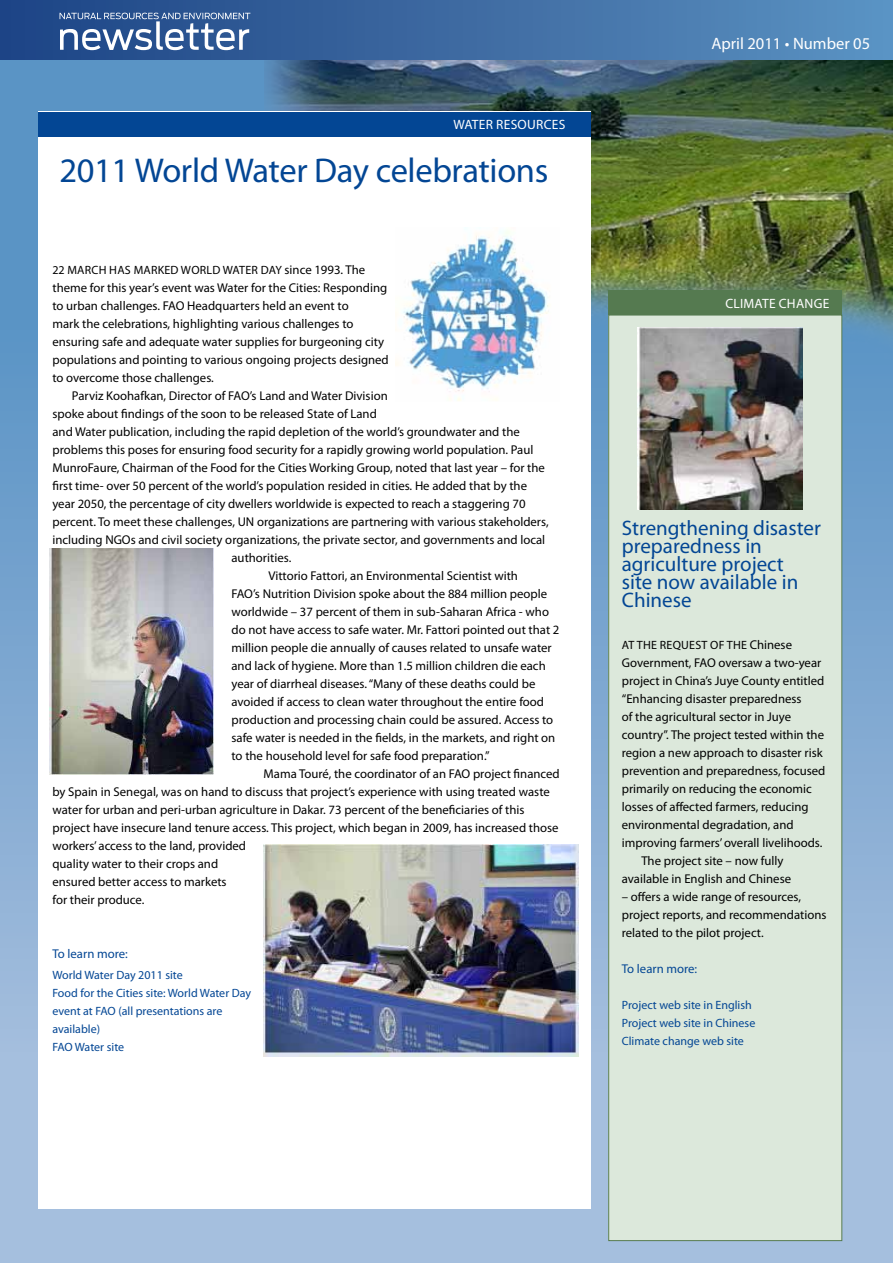
<style>
.page{position:relative;width:893px;height:1263px;background:#fff}
.page>*{position:absolute;margin:0;border:0;box-sizing:border-box;transform-origin:0 0}
.t1{font:34.5px "Myriad Pro";letter-spacing:-.01em;color:#034694}
.t2{font:21px/18px "Myriad Pro";color:#034694}
.t3{font:16.5px "Myriad Pro";color:#fff}
.t4{font:13.5px "Myriad Pro";letter-spacing:.02em;color:#fff}
.t5{font:12.75px/18px "Myriad Pro";color:#000}
.t6{font:12.75px "Myriad Pro";color:#034694}
.t7{font:12px/18px "Myriad Pro";color:#034694}
.t8{font:12px "Myriad Pro";letter-spacing:.01em;color:#000}
.s1{font-size:12px}
</style>
<div class="page">
<div style="left:0;top:59px;width:893px;height:1204px;background:linear-gradient(to bottom,#4d8cc1,#adc3e0)"></div>
<img style="left:264px;top:60px;width:629px;height:328px">
<div style="left:0;top:0;width:893px;height:60px;background:linear-gradient(to right,#1e4484,#5b92c1)"></div>
<div style="left:38px;top:112px;width:553px;height:1097px;background:#fff"></div>
<div style="left:38px;top:112px;width:553px;height:24px;background:#034694"></div>
<div style="left:609px;top:315px;width:233px;height:925px;background:#dce8db"></div>
<div style="left:608px;top:315px;width:234px;height:926px;border:1px solid #557a50"></div>
<div style="left:608px;top:291px;width:234px;height:24px;background:#557a50"></div>
<svg style="left:60px;top:13px;width:190px;height:37px"></svg>
<img style="left:395px;top:231px;width:155px;height:170px">
<img style="left:49px;top:549px;width:165px;height:226px">
<img style="left:264px;top:845px;width:315px;height:211px">
<img style="left:638px;top:328px;width:164px;height:182px">
<p class="t4" style="left:453px;top:116px;width:19px">WATER</p>
<p class="t4" style="left:496px;top:116px;width:9px">RESOURCES</p>
<h1 class="t1" style="left:60px;top:149px;width:490px">2011 World Water Day celebrations</h1>
<p class="t5" style="left:52px;top:260px;width:338px;text-indent:208px"><span class="s1">Day</span> since 1993. The theme for this year’s event was Water for the Cities: Responding to urban challenges. FAO Headquarters held an event to<br>mark the celebrations, highlighting various challenges to ensuring safe and adequate water supplies for burgeoning city populations and pointing to various ongoing projects designed to overcome those challenges.</p>
<p class="t5" style="left:72px;top:386px;width:317px">Parviz Koohafkan, Director of FAO’s Land and Water Division</p>
<p class="t5" style="left:52px;top:404px;width:326px">spoke about findings of the soon to be released State of Land</p>
<p class="t5" style="left:52px;top:422px;width:469px">and Water publication, including the rapid depletion of the world’s groundwater and the</p>
<p class="t5" style="left:52px;top:440px;width:482px">problems this poses for ensuring food security for a rapidly growing world population. Paul</p>
<p class="t5" style="left:52px;top:458px;width:494px">MunroFaure, Chairman of the Food for the Cities Working Group, noted that last year – for the</p>
<p class="t5" style="left:52px;top:476px;width:476px">first time- over 50 percent of the world’s population resided in cities. He added that by the</p>
<p class="t5" style="left:52px;top:494px;width:475px">year 2050, the percentage of city dwellers worldwide is expected to reach a staggering 70</p>
<p class="t5" style="left:52px;top:512px;width:498px">percent. To meet these challenges, UN organizations are partnering with various stakeholders,</p>
<p class="t5" style="left:52px;top:530px;width:494px">including NGOs and civil society organizations, the private sector, and governments and local</p>
<p class="t5" style="left:231px;top:548px;width:61px">authorities.</p>
<p class="t5" style="left:268px;top:566px;width:251px">Vittorio Fattori, an Environmental Scientist with</p>
<p class="t5" style="left:231px;top:584px;width:317px">FAO’s Nutrition Division spoke about the 884 million people</p>
<p class="t5" style="left:231px;top:602px;width:319px">worldwide – 37 percent of them in sub-Saharan Africa - who</p>
<p class="t5" style="left:231px;top:620px;width:329px">do not have access to safe water. Mr. Fattori pointed out that 2</p>
<p class="t5" style="left:231px;top:638px;width:322px">million people die annually of causes related to unsafe water</p>
<p class="t5" style="left:231px;top:656px;width:316px">and lack of hygiene. More than 1.5 million children die each</p>
<p class="t5" style="left:231px;top:674px;width:305px">year of diarrheal diseases. “Many of these deaths could be</p>
<p class="t5" style="left:231px;top:692px;width:314px">avoided if access to clean water throughout the entire food</p>
<p class="t5" style="left:231px;top:710px;width:323px">production and processing chain could be assured. Access to</p>
<p class="t5" style="left:231px;top:729px;width:325px">safe water is needed in the fields, in the markets, and right on</p>
<p class="t5" style="left:231px;top:747px;width:260px">to the household level for safe food preparation.”</p>
<p class="t5" style="left:264px;top:765px;width:298px">Mama Touré, the coordinator of an FAO project financed</p>
<p class="t5" style="left:52px;top:783px;width:499px">by Spain in Senegal, was on hand to discuss that project’s experience with using treated waste</p>
<p class="t5" style="left:52px;top:801px;width:474px">water for urban and peri-urban agriculture in Dakar. 73 percent of the beneficiaries of this</p>
<p class="t5" style="left:52px;top:819px;width:508px">project have insecure land tenure access. This project, which began in 2009, has increased those</p>
<p class="t5" style="left:52px;top:837px;width:195px">workers’ access to the land, provided</p>
<p class="t5" style="left:52px;top:855px;width:167px">quality water to their crops and</p>
<p class="t5" style="left:52px;top:873px;width:176px">ensured better access to markets</p>
<p class="t5" style="left:52px;top:891px;width:93px">for their produce.</p>
<p class="t8" style="left:52px;top:262px;width:33px">22 March</p>
<p class="t8" style="left:109px;top:262px;width:8px">has</p>
<p class="t8" style="left:134px;top:262px;width:9px">mar</p>
<p class="t8" style="left:158px;top:262px;width:42px">ked World</p>
<p class="t8" style="left:223px;top:262px;width:17px">Water</p>
<p class="t6" style="left:52px;top:946px;width:77px">To learn more:</p>
<p class="t7" style="left:52px;top:966px;width:200px">World Water Day 2011 site<br>Food for the Cities site: World Water Day event at FAO (all presentations are available)<br>FAO Water site</p>
<p class="t3" style="left:711px;top:34px;width:160px">April 2011 • Number 05</p>
<p class="t4" style="left:725px;top:295px;width:105px">CLIMATE CHANGE</p>
<h2 class="t2" style="left:622px;top:519px;width:201px">Strengthening disaster preparedness in agriculture project<br>site now available in<br>Chinese</h2>
<p class="t8" style="left:622px;top:638px;width:23px">At the</p>
<p class="t8" style="left:660px;top:638px;width:29px">request</p>
<p class="t8" style="left:710px;top:638px;width:25px">of the</p>
<p class="t5" style="left:750px;top:636px;width:44px">Chinese</p>
<p class="t5" style="left:622px;top:654px;width:201px">Government, FAO oversaw a two-year</p>
<p class="t5" style="left:622px;top:672px;width:204px">project in China’s Juye County entitled</p>
<p class="t5" style="left:622px;top:690px;width:181px">“Enhancing disaster preparedness</p>
<p class="t5" style="left:622px;top:708px;width:171px">of the agricultural sector in Juye</p>
<p class="t5" style="left:622px;top:726px;width:204px">country”. The project tested within the</p>
<p class="t5" style="left:622px;top:744px;width:203px">region a new approach to disaster risk</p>
<p class="t5" style="left:622px;top:762px;width:205px">prevention and preparedness, focused</p>
<p class="t5" style="left:622px;top:780px;width:192px">primarily on reducing the economic</p>
<p class="t5" style="left:622px;top:798px;width:188px">losses of affected farmers, reducing</p>
<p class="t5" style="left:622px;top:816px;width:173px">environmental degradation, and</p>
<p class="t5" style="left:622px;top:834px;width:202px">improving farmers’ overall livelihoods.</p>
<p class="t5" style="left:641px;top:852px;width:144px">The project site – now fully</p>
<p class="t5" style="left:622px;top:870px;width:171px">available in English and Chinese</p>
<p class="t5" style="left:622px;top:888px;width:206px">– offers a wide range of resources, project reports, and recommendations related to the pilot project.</p>
<p class="t6" style="left:622px;top:961px;width:77px">To learn more:</p>
<p class="t7" style="left:622px;top:996px;width:135px">Project web site in English<br>Project web site in Chinese<br>Climate change web site</p>
</div>
